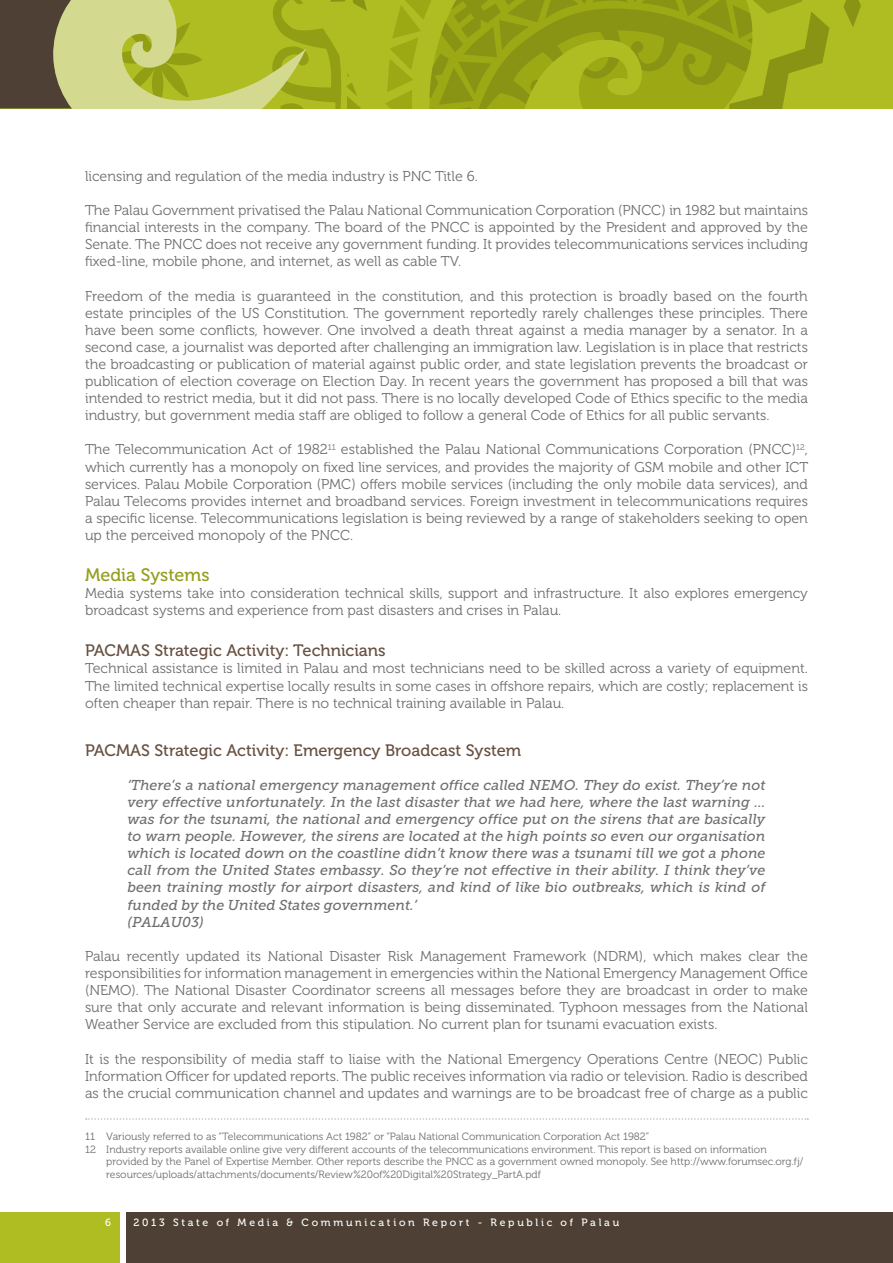
<style>
.page{position:relative;width:893px;height:1263px;background:#fff}
.page>*{position:absolute;margin:0;border:0;box-sizing:border-box;transform-origin:0 0}
.t1{font:18px "Museo 500";color:#939f1b}
.t2{font:16.5px "Museo 500";color:#685041}
.t3{font:14.25px/17.1px "Museo 300";color:#6d6e71;text-align:justify}
.t4{font:italic 14.25px/17.1px "Museo Slab 500";color:#6d6e71}
.t5{font:10.5px "Museo 300";color:#6d6e71}
.t6{font:10.5px "Museo 500";letter-spacing:.26em;color:#fff}
</style>
<div class="page">
<svg style="left:86px;top:1118px;width:722px;height:2px"></svg>
<div style="left:0;top:1213px;width:120px;height:50px;background:#afbc22"></div>
<div style="left:126px;top:1213px;width:767px;height:50px;background:#4e4034"></div>
<svg style="left:0;top:0;width:893px;height:108px;background:#a1ab2b"></svg>
<p class="t3" style="left:85px;top:168px;width:394px">licensing and regulation of the media industry is PNC Title 6.</p>
<p class="t3" style="left:85px;top:202px;width:724px">The Palau Government privatised the Palau National Communication Corporation (PNCC) in 1982 but maintains financial interests in the company. The board of the PNCC is appointed by the President and approved by the Senate. The PNCC does not receive any government funding. It provides telecommunications services including fixed-line, mobile phone, and internet, as well as cable TV.</p>
<p class="t3" style="left:85px;top:287px;width:724px">Freedom of the media is guaranteed in the constitution, and this protection is broadly based on the fourth estate principles of the US Constitution. The government reportedly rarely challenges these principles. There have been some conflicts, however. One involved a death threat against a media manager by a senator. In a second case, a journalist was deported after challenging an immigration law. Legislation is in place that restricts the broadcasting or publication of material against public order, and state legislation prevents the broadcast or publication of election coverage on Election Day. In recent years the government has proposed a bill that was intended to restrict media, but it did not pass. There is no locally developed Code of Ethics specific to the media industry, but government media staff are obliged to follow a general Code of Ethics for all public servants.</p>
<p class="t3" style="left:85px;top:441px;width:724px">The Telecommunication Act of 1982<sup>11</sup> established the Palau National Communications Corporation (PNCC)<sup>12</sup>, which currently has a monopoly on fixed line services, and provides the majority of GSM mobile and other ICT services. Palau Mobile Corporation (PMC) offers mobile services (including the only mobile data services), and Palau Telecoms provides internet and broadband services. Foreign investment in telecommunications requires a specific license. Telecommunications legislation is being reviewed by a range of stakeholders seeking to open up the perceived monopoly of the PNCC.</p>
<p class="t1" style="left:85px;top:565px;width:126px">Media Systems</p>
<p class="t3" style="left:85px;top:585px;width:724px">Media systems take into consideration technical skills, support and infrastructure. It also explores emergency broadcast systems and experience from past disasters and crises in Palau.</p>
<p class="t2" style="left:85px;top:642px;width:302px">PACMAS Strategic Activity: Technicians</p>
<p class="t3" style="left:85px;top:660px;width:724px">Technical assistance is limited in Palau and most technicians need to be skilled across a variety of equipment.<br>The limited technical expertise locally results in some cases in offshore repairs, which are costly; replacement is often cheaper than repair. There is no technical training available in Palau.</p>
<p class="t2" style="left:85px;top:741px;width:438px">PACMAS Strategic Activity: Emergency Broadcast System</p>
<p class="t4" style="left:128px;top:776px;width:639px">‘There’s a national emergency management office called NEMO. They do exist. They’re not very effective unfortunately. In the last disaster that we had here, where the last warning … was for the tsunami, the national and emergency office put on the sirens that are basically to warn people. However, the sirens are located at the high points so even our organisation which is located down on the coastline didn’t know there was a tsunami till we got a phone call from the United States embassy. So they’re not effective in their ability. I think they’ve been training mostly for airport disasters, and kind of like bio outbreaks, which is kind of funded by the United States government.’<br>(PALAU03)</p>
<p class="t3" style="left:85px;top:948px;width:724px">Palau recently updated its National Disaster Risk Management Framework (NDRM), which makes clear the responsibilities for information management in emergencies within the National Emergency Management Office (NEMO). The National Disaster Coordinator screens all messages before they are broadcast in order to make sure that only accurate and relevant information is being disseminated. Typhoon messages from the National Weather Service are excluded from this stipulation. No current plan for tsunami evacuation exists.</p>
<p class="t3" style="left:85px;top:1050px;width:644px">It is the responsibility of media staff to liaise with the National Emergency Operations Centre (NEO</p>
<p class="t3" style="left:85px;top:1050px;width:724px;text-indent:663px">C) Public Information Officer for updated reports. The public receives information via radio or television. Radio is described as the crucial communication channel and updates and warnings are to be broadcast free of charge as a public</p>
<p class="t5" style="left:85px;top:1131px;width:566px">11 Variously referred to as “Telecommunications Act 1982” or “Palau National Communication Corporation Act 1982”</p>
<p class="t5" style="left:85px;top:1143px;width:683px">12 Industry reports available online give very different accounts of the telecommunications environment. This report is based on information</p>
<p class="t5" style="left:106px;top:1156px;width:698px">provided by the Panel of Expertise Member. Other reports describe the PNCC as a government owned monopoly. See http://www.forumsec.org.fj/</p>
<p class="t5" style="left:106px;top:1169px;width:436px">resources/uploads/attachments/documents/Review%20of%20Digital%20Strategy_PartA.pdf</p>
<p class="t6" style="left:105px;top:1217px;width:7px">6</p>
<p class="t6" style="left:134px;top:1217px;width:487px">2013 State of Media &amp; Communication Report - Republic of Palau</p>
</div>
